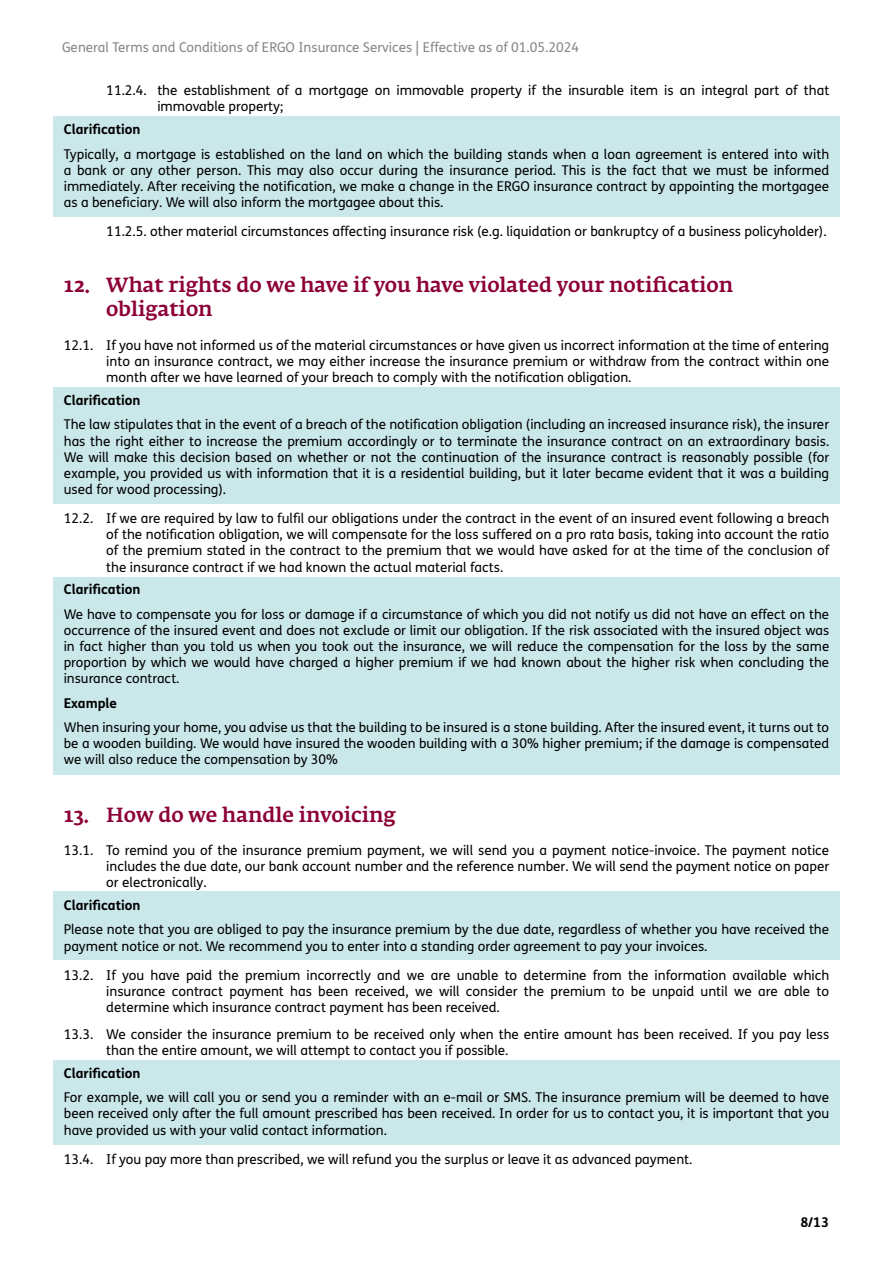
<style>
.page{position:relative;width:893px;height:1263px;background:#fff}
.page>*{position:absolute;margin:0;border:0;box-sizing:border-box;transform-origin:0 0}
.t1{font:500 20.25px/24.3px "Fedra Serif A Pro";color:#8c0037}
.t2{font:13.5px/16.2px "FS Me Pro";color:#000;text-align:justify}
.t3{font:700 13.5px "FS Me Pro";color:#000}
.t4{font:13.5px "FS Me Pro";color:#868786}
.t5{font:13.35px/16px "FS Me Pro";color:#000;text-align:justify}
</style>
<div class="page">
<div style="left:53px;top:117px;width:787px;height:100px;background:#cae7ea"></div>
<div style="left:53px;top:387px;width:787px;height:117px;background:#cae7ea"></div>
<div style="left:53px;top:1060px;width:787px;height:85px;background:#cae7ea"></div>
<div style="left:53px;top:577px;width:787px;height:197px;background:#cae7ea"></div>
<div style="left:53px;top:891px;width:787px;height:69px;background:#cae7ea"></div>
<p class="t4" style="left:62px;top:38px;width:519px">General Terms and Conditions of ERGO Insurance Services | Effective as of 01.05.2024</p>
<p class="t2" style="left:157px;top:82px;width:673px;text-indent:-51px">11.2.4. the establishment of a mortgage on immovable property if the insurable item is an integral part of that immovable property;</p>
<p class="t3" style="left:64px;top:119px;width:78px">Clarification</p>
<p class="t2" style="left:64px;top:146px;width:767px">Typically, a mortgage is established on the land on which the building stands when a loan agreement is entered into with a bank or any other person. This may also occur during the insurance period. This is the fact that we must be informed immediately. After receiving the notification, we make a change in the ERGO insurance contract by appointing the mortgagee as a beneficiary. We will also inform the mortgagee about this.</p>
<p class="t2" style="left:106px;top:223px;width:722px">11.2.5. other material circumstances affecting insurance risk (e.g. liquidation or bankruptcy of a business policyholder).</p>
<h1 class="t1" style="left:106px;top:273px;width:629px;text-indent:-43px">12. What rights do we have if you have violated your notification obligation</h1>
<p class="t2" style="left:106px;top:336px;width:724px;text-indent:-43px">12.1. If you have not informed us of the material circumstances or have given us incorrect information at the time of entering into an insurance contract, we may either increase the insurance premium or withdraw from the contract within one month after we have learned of your breach to comply with the notification obligation.</p>
<p class="t3" style="left:64px;top:389px;width:78px">Clarification</p>
<p class="t2" style="left:64px;top:416px;width:767px">The law stipulates that in the event of a breach of the notification obligation (including an increased insurance risk), the insurer has the right either to increase the premium accordingly or to terminate the insurance contract on an extraordinary basis.<br>We will make this decision based on whether or not the continuation of the insurance contract is reasonably possible (for example, you provided us with information that it is a residential building, but it later became evident that it was a building used for wood processing).</p>
<p class="t2" style="left:106px;top:510px;width:724px;text-indent:-43px">12.2. If we are required by law to fulfil our obligations under the contract in the event of an insured event following a breach of the notification obligation, we will compensate for the loss suffered on a pro rata basis, taking into account the ratio of the premium stated in the contract to the premium that we would have asked for at the time of the conclusion of the insurance contract if we had known the actual material facts.</p>
<p class="t3" style="left:64px;top:579px;width:78px">Clarification</p>
<p class="t5" style="left:64px;top:606px;width:767px">We have to compensate you for loss or damage if a circumstance of which you did not notify us did not have an effect on the occurrence of the insured event and does not exclude or limit our obligation. If the risk associated with the insured object was in fact higher than you told us when you took out the insurance, we will reduce the compensation for the loss by the same proportion by which we would have charged a higher premium if we had known about the higher risk when concluding the insurance contract.</p>
<p class="t3" style="left:64px;top:692px;width:55px">Example</p>
<p class="t5" style="left:64px;top:719px;width:767px">When insuring your home, you advise us that the building to be insured is a stone building. After the insured event, it turns out to be a wooden building. We would have insured the wooden building with a 30% higher premium; if the damage is compensated we will also reduce the compensation by 30%</p>
<h1 class="t1" style="left:64px;top:802px;width:334px">13. How do we handle invoicing</h1>
<p class="t2" style="left:106px;top:842px;width:724px;text-indent:-43px">13.1. To remind you of the insurance premium payment, we will send you a payment notice-invoice. The payment notice includes the due date, our bank account number and the reference number. We will send the payment notice on paper or electronically.</p>
<p class="t3" style="left:64px;top:894px;width:78px">Clarification</p>
<p class="t2" style="left:64px;top:921px;width:767px">Please note that you are obliged to pay the insurance premium by the due date, regardless of whether you have received the payment notice or not. We recommend you to enter into a standing order agreement to pay your invoices.</p>
<p class="t2" style="left:106px;top:966px;width:724px;text-indent:-43px">13.2. If you have paid the premium incorrectly and we are unable to determine from the information available which insurance contract payment has been received, we will consider the premium to be unpaid until we are able to determine which insurance contract payment has been received.</p>
<p class="t2" style="left:106px;top:1026px;width:724px;text-indent:-43px">13.3. We consider the insurance premium to be received only when the entire amount has been received. If you pay less than the entire amount, we will attempt to contact you if possible.</p>
<p class="t3" style="left:64px;top:1062px;width:78px">Clarification</p>
<p class="t2" style="left:64px;top:1089px;width:767px">For example, we will call you or send you a reminder with an e-mail or SMS. The insurance premium will be deemed to have been received only after the full amount prescribed has been received. In order for us to contact you, it is important that you have provided us with your valid contact information.</p>
<p class="t2" style="left:64px;top:1150px;width:630px">13.4. If you pay more than prescribed, we will refund you the surplus or leave it as advanced payment.</p>
<p class="t3" style="left:800px;top:1211px;width:30px">8/13</p>
</div>
